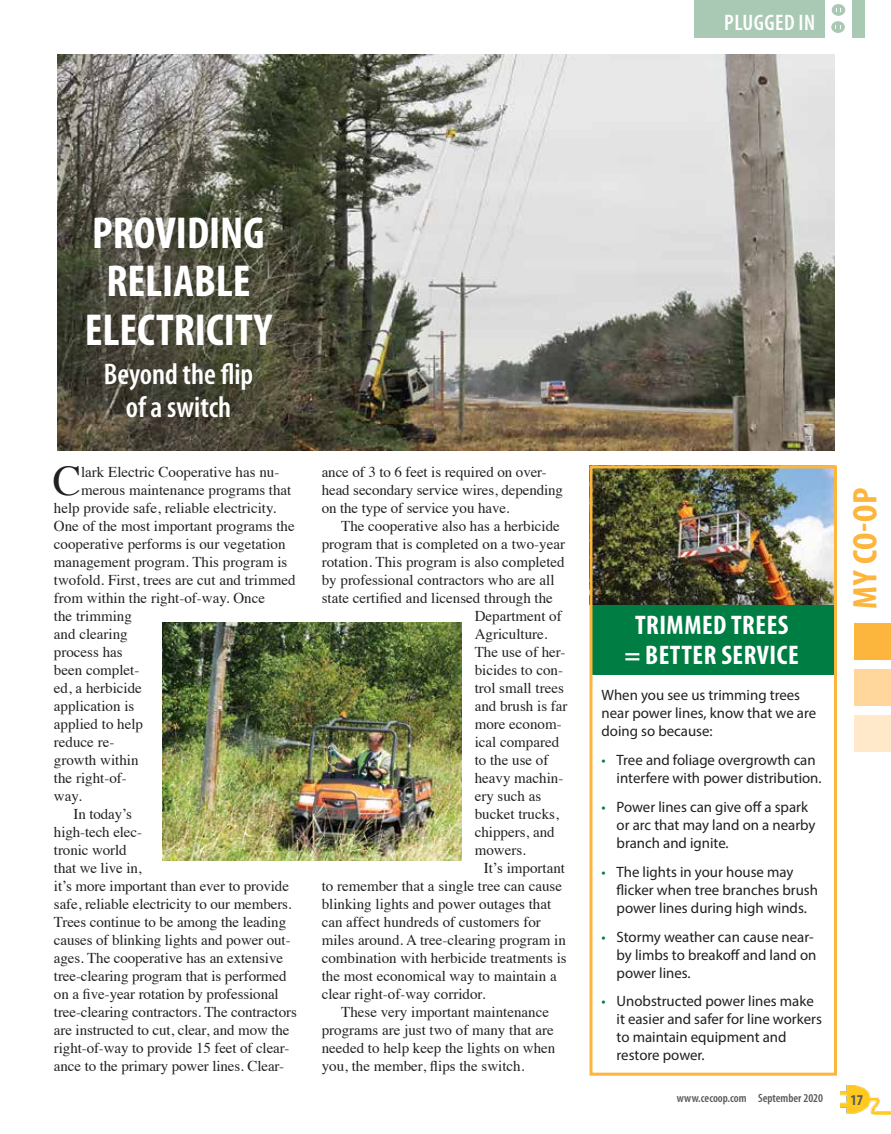
<style>
.page{position:relative;width:891px;height:1134px;background:#fff}
.page>*{position:absolute;margin:0;border:0;box-sizing:border-box;transform-origin:0 0}
.t1{font:700 condensed 45px/48px "Myriad Pro";color:#fff;text-align:center}
.t2{font:42.15px "Times";color:#231f20}
.t3{font:700 condensed 34.2px "Myriad Pro";color:#fcb53d;scale:1.05 1}
.t4{font:600 condensed 30px/33px "Myriad Pro";color:#fff;text-align:center}
.t5{font:700 condensed 27px/30px "Myriad Pro";letter-spacing:.02em;color:#fff;text-align:center}
.t6{font:600 condensed 22.5px "Myriad Pro";letter-spacing:.02em;color:#fff}
.t7{font:15px/18px "Times";color:#231f20}
.t8{font:15px/18px "Myriad Pro";color:#231f20}
.t9{font:700 condensed 15px "Myriad Pro";color:#58595b}
.t10{font:600 condensed 12px "Myriad Pro";color:#58595b}
.s1{color:#007d43}
</style>
<div class="page">
<img style="left:840px;top:1085px;width:51px;height:30px">
<div style="left:854px;top:623px;width:37px;height:37px;background:#fcb53d"></div>
<div style="left:854px;top:669px;width:37px;height:37px;background:#ffd79c"></div>
<div style="left:854px;top:715px;width:37px;height:37px;background:#ffe9ca"></div>
<div style="left:694px;top:0;width:170px;height:37px;background:#aac9b4"></div>
<div style="left:825px;top:0;width:27px;height:38px;background:#fff"></div>
<div style="left:832px;top:4px;width:13px;height:12px;background:#aac9b4;border-radius:50%"></div>
<div style="left:831px;top:21px;width:14px;height:12px;background:#aac9b4;border-radius:50%"></div>
<div style="left:591px;top:605px;width:244px;height:70px;background:#007d43"></div>
<img style="left:589px;top:465px;width:244px;height:140px">
<img style="left:57px;top:54px;width:778px;height:396px">
<img style="left:162px;top:623px;width:299px;height:238px">
<div style="left:590px;top:465px;width:247px;height:611px;border:3px solid #fcb53d"></div>
<h3 class="t6" style="left:724px;top:9px;width:93px">PLUGGED IN</h3>
<h1 class="t1" style="left:85px;top:209px;width:189px">PROVIDING<br>RELIABLE<br>ELECTRICITY</h1>
<h3 class="t4" style="left:104px;top:357px;width:151px">Beyond the flip of a switch</h3>
<h2 class="t2" style="left:53px;top:441px;width:30px">C</h2>
<p class="t7" style="left:81px;top:461px;width:200px">lark Electric Cooperative has nu-</p>
<p class="t7" style="left:81px;top:479px;width:212px">merous maintenance programs that</p>
<p class="t7" style="left:54px;top:497px;width:224px">help provide safe, reliable electricity.</p>
<p class="t7" style="left:54px;top:515px;width:242px">One of the most important programs the</p>
<p class="t7" style="left:54px;top:533px;width:233px">cooperative performs is our vegetation</p>
<p class="t7" style="left:54px;top:551px;width:235px">management program. This program is</p>
<p class="t7" style="left:54px;top:569px;width:243px">twofold. First, trees are cut and trimmed</p>
<p class="t7" style="left:54px;top:587px;width:213px">from within the right-of-way. Once</p>
<p class="t7" style="left:54px;top:605px;width:79px">the trimming</p>
<p class="t7" style="left:54px;top:623px;width:75px">and clearing</p>
<p class="t7" style="left:54px;top:641px;width:70px">process has</p>
<p class="t7" style="left:54px;top:659px;width:87px">been complet-</p>
<p class="t7" style="left:54px;top:677px;width:89px">ed, a herbicide</p>
<p class="t7" style="left:54px;top:695px;width:82px">application is</p>
<p class="t7" style="left:54px;top:713px;width:91px">applied to help</p>
<p class="t7" style="left:54px;top:731px;width:62px">reduce re-</p>
<p class="t7" style="left:54px;top:749px;width:86px">growth within</p>
<p class="t7" style="left:54px;top:767px;width:74px">the right-of-</p>
<p class="t7" style="left:54px;top:785px;width:29px">way.</p>
<p class="t7" style="left:73px;top:803px;width:60px">In today’s</p>
<p class="t7" style="left:54px;top:821px;width:90px">high-tech elec-</p>
<p class="t7" style="left:54px;top:839px;width:74px">tronic world</p>
<p class="t7" style="left:54px;top:857px;width:89px">that we live in,</p>
<p class="t7" style="left:54px;top:875px;width:237px">it’s more important than ever to provide</p>
<p class="t7" style="left:54px;top:893px;width:239px">safe, reliable electricity to our members.</p>
<p class="t7" style="left:54px;top:911px;width:234px">Trees continue to be among the leading</p>
<p class="t7" style="left:54px;top:929px;width:238px">causes of blinking lights and power out-</p>
<p class="t7" style="left:54px;top:947px;width:231px">ages. The cooperative has an extensive</p>
<p class="t7" style="left:54px;top:965px;width:234px">tree-clearing program that is performed</p>
<p class="t7" style="left:54px;top:983px;width:226px">on a five-year rotation by professional</p>
<p class="t7" style="left:54px;top:1001px;width:244px">tree-clearing contractors. The contractors</p>
<p class="t7" style="left:54px;top:1019px;width:237px">are instructed to cut, clear, and mow the</p>
<p class="t7" style="left:54px;top:1037px;width:237px">right-of-way to provide 15 feet of clear-</p>
<p class="t7" style="left:54px;top:1055px;width:232px">ance to the primary power lines. Clear-</p>
<p class="t7" style="left:322px;top:461px;width:243px">ance of 3 to 6 feet is required on over&shy;head secondary service wires, depending on the type of service you have.</p>
<p class="t7" style="left:341px;top:515px;width:220px">The cooperative also has a herbicide</p>
<p class="t7" style="left:322px;top:533px;width:245px">program that is completed on a two-year</p>
<p class="t7" style="left:322px;top:551px;width:245px">rotation. This program is also completed</p>
<p class="t7" style="left:322px;top:569px;width:234px">by professional contractors who are all</p>
<p class="t7" style="left:322px;top:587px;width:233px">state certified and licensed through the</p>
<p class="t7" style="left:475px;top:605px;width:89px">Department of</p>
<p class="t7" style="left:475px;top:623px;width:74px">Agriculture.</p>
<p class="t7" style="left:475px;top:641px;width:92px">The use of her-</p>
<p class="t7" style="left:475px;top:659px;width:90px">bicides to con-</p>
<p class="t7" style="left:475px;top:677px;width:91px">trol small trees</p>
<p class="t7" style="left:475px;top:695px;width:94px">and brush is far</p>
<p class="t7" style="left:475px;top:713px;width:89px">more econom-</p>
<p class="t7" style="left:475px;top:731px;width:86px">ical compared</p>
<p class="t7" style="left:475px;top:749px;width:75px">to the use of</p>
<p class="t7" style="left:475px;top:767px;width:90px">heavy machin-</p>
<p class="t7" style="left:475px;top:785px;width:68px">ery such as</p>
<p class="t7" style="left:475px;top:803px;width:86px">bucket trucks,</p>
<p class="t7" style="left:475px;top:821px;width:81px">chippers, and</p>
<p class="t7" style="left:475px;top:839px;width:53px">mowers.</p>
<p class="t7" style="left:484px;top:857px;width:83px">It’s important</p>
<p class="t7" style="left:322px;top:875px;width:242px">to remember that a single tree can cause</p>
<p class="t7" style="left:322px;top:893px;width:231px">blinking lights and power outages that</p>
<p class="t7" style="left:322px;top:911px;width:221px">can affect hundreds of customers for</p>
<p class="t7" style="left:322px;top:929px;width:246px">miles around. A tree-clearing program in</p>
<p class="t7" style="left:322px;top:947px;width:246px">combination with herbicide treatments is</p>
<p class="t7" style="left:322px;top:965px;width:236px">the most economical way to maintain a</p>
<p class="t7" style="left:322px;top:983px;width:165px">clear right-of-way corridor.</p>
<p class="t7" style="left:341px;top:1001px;width:209px">These very important maintenance</p>
<p class="t7" style="left:322px;top:1019px;width:234px">programs are just two of many that are</p>
<p class="t7" style="left:322px;top:1037px;width:235px">needed to help keep the lights on when</p>
<p class="t7" style="left:322px;top:1055px;width:204px">you, the member, flips the switch.</p>
<h3 class="t5" style="left:625px;top:609px;width:176px">TRIMMED TREES = BETTER SERVICE</h3>
<p class="t8" style="left:602px;top:686px;width:216px">When you see us trimming trees near power lines, know that we are doing so because:</p>
<p class="t8" style="left:617px;top:751px;width:207px;text-indent:-15px"><span class="s1">•</span> Tree and foliage overgrowth can interfere with power distribution.</p>
<p class="t8" style="left:617px;top:798px;width:201px;text-indent:-15px"><span class="s1">•</span> Power lines can give off a spark or arc that may land on a nearby branch and ignite.</p>
<p class="t8" style="left:617px;top:863px;width:203px;text-indent:-15px"><span class="s1">•</span> The lights in your house may flicker when tree branches brush power lines during high winds.</p>
<p class="t8" style="left:617px;top:927px;width:201px;text-indent:-15px"><span class="s1">•</span> Stormy weather can cause near&shy;by limbs to breakoff and land on power lines.</p>
<p class="t8" style="left:617px;top:992px;width:207px;text-indent:-15px"><span class="s1">•</span> Unobstructed power lines make it easier and safer for line workers to maintain equipment and restore power.</p>
<h3 class="t3" style="left:844px;top:609px;width:117px;rotate:-90deg">MY CO-OP</h3>
<p class="t10" style="left:677px;top:1091px;width:148px">www.cecoop.com September 2020</p>
<p class="t9" style="left:850px;top:1090px;width:14px">17</p>
</div>
